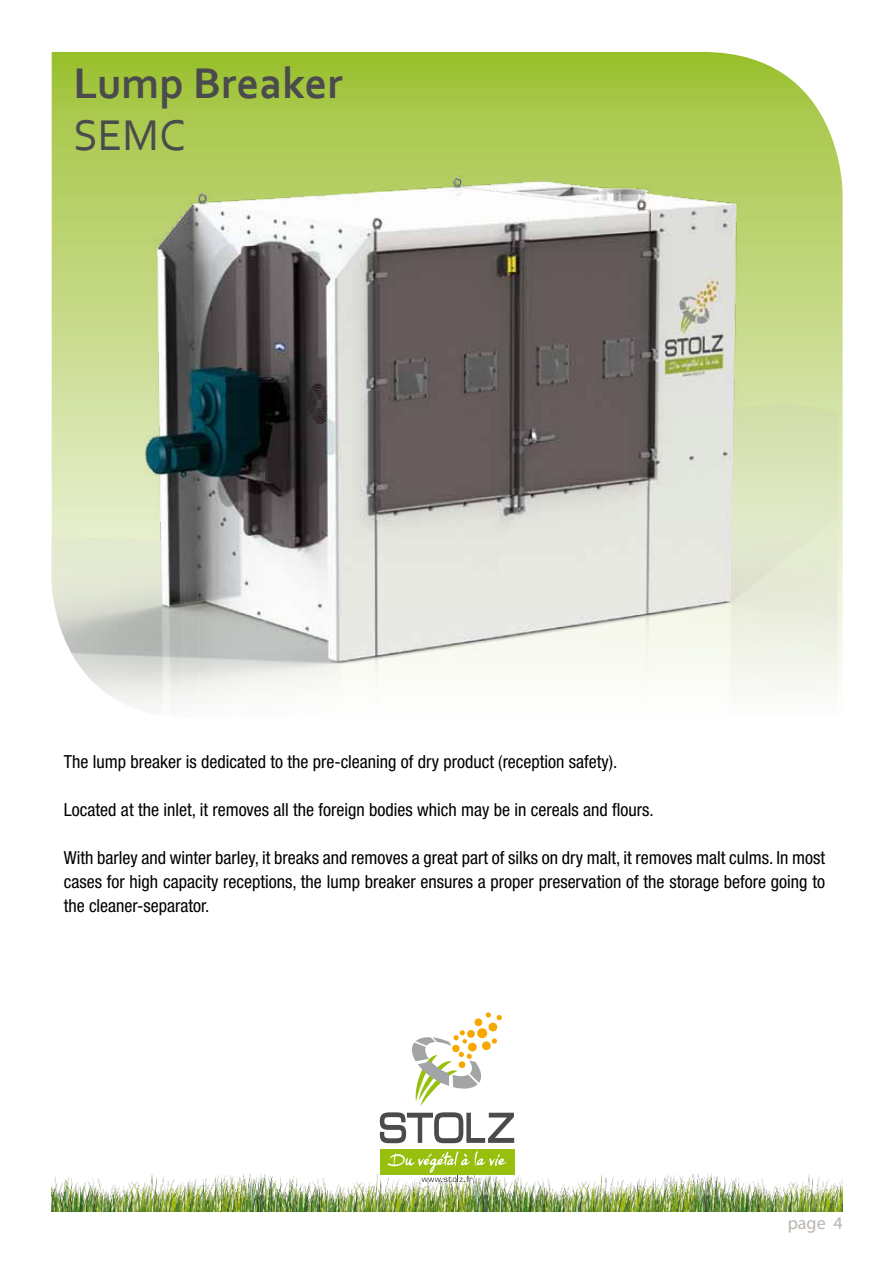
<style>
.page{position:relative;width:893px;height:1263px;background:#fff}
.page>*{position:absolute;margin:0;border:0;box-sizing:border-box;transform-origin:0 0}
.t1{font:700 45px "Corbel";color:#4b4b4d}
.t2{font:45px "Corbel";color:#4b4b4d}
.t3{font:condensed 18px/24px "Helvetica Neue LT Std";color:#000;text-align:justify}
.t4{font:18px "Myriad Pro";color:#bbb5ae}
</style>
<div class="page">
<svg style="left:52px;top:52px;width:791px;height:628px;background:#a9c94f"></svg>
<img style="left:52px;top:1166px;width:791px;height:46px">
<svg style="left:380px;top:1112px;width:134px;height:31px"></svg>
<svg style="left:412px;top:1012px;width:90px;height:94px"></svg>
<div style="left:380px;top:1148px;width:134px;height:26px;background:#97bf0d"></div>
<svg style="left:387px;top:1151px;width:120px;height:31px"></svg>
<img style="left:51px;top:115px;width:787px;height:589px">
<h1 class="t1" style="left:73px;top:55px;width:271px">Lump Breaker</h1>
<h1 class="t2" style="left:73px;top:108px;width:113px">SEMC</h1>
<p class="t3" style="left:64px;top:749px;width:555px">The lump breaker is dedicated to the pre-cleaning of dry product (reception safety).</p>
<p class="t3" style="left:64px;top:797px;width:591px">Located at the inlet, it removes all the foreign bodies which may be in cereals and flours.</p>
<p class="t3" style="left:64px;top:845px;width:763px">With barley and winter barley, it breaks and removes a great part of silks on dry malt, it removes malt culms. In most cases for high capacity receptions, the lump breaker ensures a proper preservation of the storage before going to the cleaner-separator.</p>
<p class="t4" style="left:788px;top:1212px;width:56px">page 4</p>
</div>
